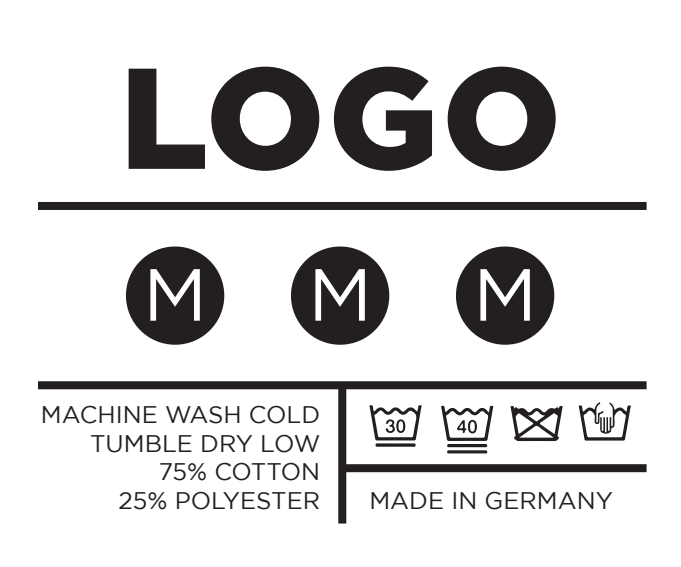
<style>
.page{position:relative;width:681px;height:567px;background:#fff}
.page>*{position:absolute;margin:0;border:0;box-sizing:border-box;transform-origin:0 0}
.t1{font:900 143.2px "Gotham";color:#231f20}
.t2{font:73.6px "Gotham";color:#fff}
.t3{font:24px/28.8px "Gotham";color:#231f20;text-align:right}
</style>
<div class="page">
<div style="left:38px;top:202px;width:608px;height:8px;background:#231f20"></div>
<div style="left:38px;top:381px;width:608px;height:8px;background:#231f20"></div>
<div style="left:338px;top:384px;width:8px;height:139px;background:#231f20"></div>
<div style="left:344px;top:464px;width:302px;height:8px;background:#231f20"></div>
<svg style="left:510px;top:406px;width:52px;height:35px"></svg>
<svg style="left:578px;top:402px;width:53px;height:39px"></svg>
<svg style="left:369px;top:405px;width:53px;height:42px"></svg>
<svg style="left:441px;top:405px;width:52px;height:49px"></svg>
<div style="left:126px;top:246px;width:98px;height:99px;background:#231f20;border-radius:50%"></div>
<div style="left:456px;top:246px;width:98px;height:99px;background:#231f20;border-radius:50%"></div>
<div style="left:291px;top:246px;width:98px;height:99px;background:#231f20;border-radius:50%"></div>
<h1 class="t1" style="left:120px;top:35px;width:443px">LOGO</h1>
<h2 class="t2" style="left:143px;top:254px;width:65px">M</h2>
<h2 class="t2" style="left:308px;top:254px;width:65px">M</h2>
<h2 class="t2" style="left:473px;top:254px;width:65px">M</h2>
<p class="t3" style="left:41px;top:400px;width:281px">MACHINE WASH COLD<br>TUMBLE DRY LOW<br>75% COTTON<br>25% POLYESTER</p>
<p class="t3" style="left:369px;top:486px;width:245px">MADE IN GERMANY</p>
</div>
